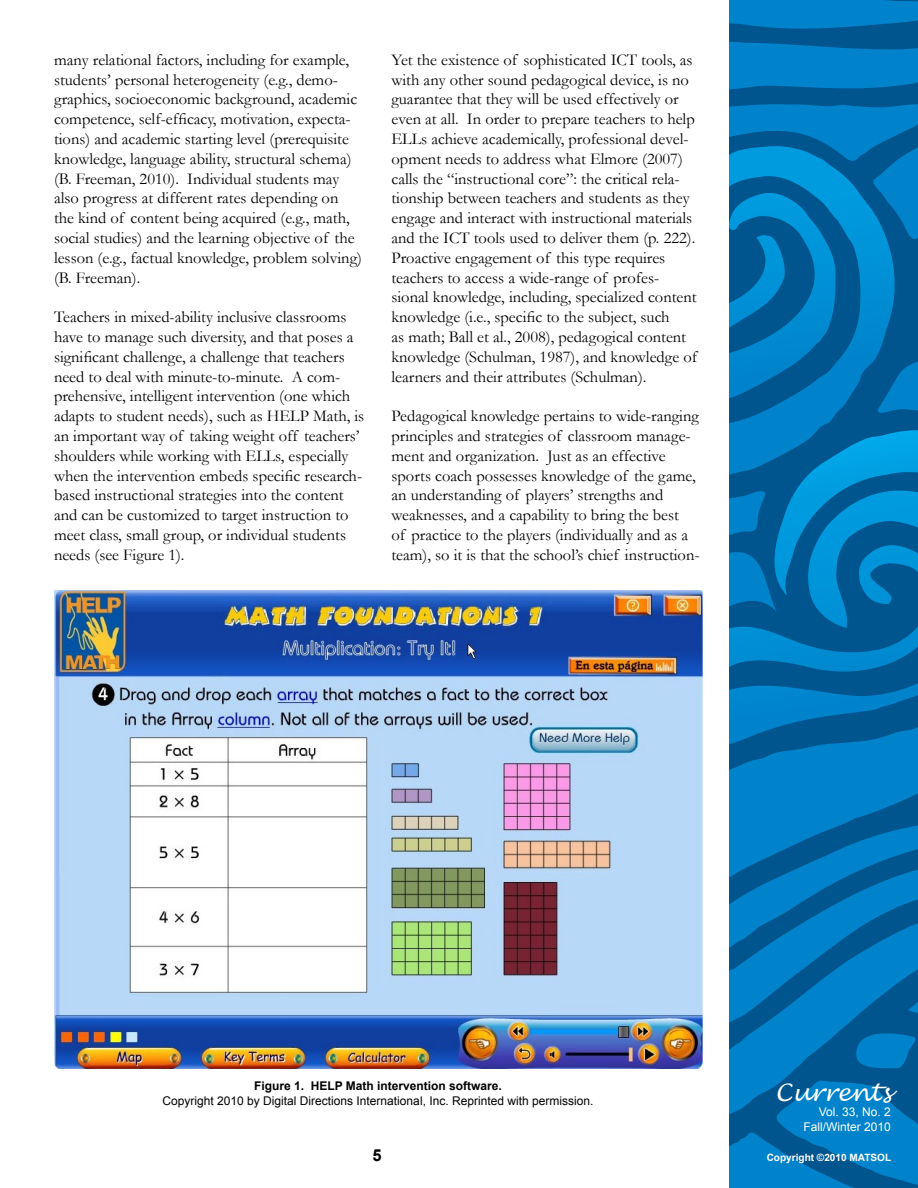
<style>
.page{position:relative;width:918px;height:1188px;background:#fff}
.page>*{position:absolute;margin:0;border:0;box-sizing:border-box;transform-origin:0 0}
.t1{font:italic 24px "Lucida Handwriting";color:#fff}
.t2{font:16.5px/19.8px "Garamond";color:#000}
.t3{font:700 16.5px "Arial";color:#000}
.t4{font:12px "Arial";color:#000}
.t5{font:700 12px "Arial";color:#000}
.t6{font:12px/15px "Arial";color:#fff;text-align:right}
.t7{font:700 10.05px "Arial";color:#fff}
</style>
<div class="page">
<svg style="left:729px;top:0;width:189px;height:1188px;background:#0072b3"></svg>
<img style="left:54px;top:590px;width:648px;height:478px">
<p class="t2" style="left:54px;top:50px;width:309px">many relational factors, including for example, students’ personal heterogeneity (e.g., demo&shy;graphics, socioeconomic background, academic competence, self-efficacy, motivation, expecta&shy;tions) and academic starting level (prerequisite knowledge, language ability, structural schema) (B. Freeman, 2010). Individual students may also progress at different rates depending on the kind of content being acquired (e.g., math, social studies) and the learning objective of the lesson (e.g., factual knowledge, problem solving) (B. Freeman).</p>
<p class="t2" style="left:54px;top:307px;width:312px">Teachers in mixed-ability inclusive classrooms have to manage such diversity, and that poses a significant challenge, a challenge that teachers need to deal with minute-to-minute. A com&shy;prehensive, intelligent intervention (one which adapts to student needs), such as HELP Math, is an important way of taking weight off teachers’ shoulders while working with ELLs, especially when the intervention embeds specific research&shy;based instructional strategies into the content and can be customized to target instruction to meet class, small group, or individual students needs (see Figure 1).</p>
<p class="t2" style="left:392px;top:50px;width:307px">Yet the existence of sophisticated ICT tools, as with any other sound pedagogical device, is no guarantee that they will be used effectively or even at all. In order to prepare teachers to help ELLs achieve academically, professional devel&shy;opment needs to address what Elmore (2007) calls the “instructional core”: the critical rela&shy;tionship between teachers and students as they engage and interact with instructional materials and the ICT tools used to deliver them (p. 222).<br>Proactive engagement of this type requires teachers to access a wide-range of profes&shy;sional knowledge, including, specialized content knowledge (i.e., specific to the subject, such<br>as math; Ball et al., 2008), pedagogical content knowledge (Schulman, 1987), and knowledge of learners and their attributes (Schulman).</p>
<p class="t2" style="left:392px;top:406px;width:310px">Pedagogical knowledge pertains to wide-ranging principles and strategies of classroom manage&shy;ment and organization. Just as an effective sports coach possesses knowledge of the game, an understanding of players’ strengths and weaknesses, and a capability to bring the best<br>of practice to the players (individually and as a team), so it is that the school’s chief instruction-</p>
<p class="t5" style="left:254px;top:1078px;width:249px">Figure 1. HELP Math intervention software.</p>
<p class="t4" style="left:163px;top:1092px;width:432px">Copyright 2010 by Digital Directions International, Inc. Reprinted with permission.</p>
<p class="t3" style="left:373px;top:1144px;width:11px">5</p>
<h1 class="t1" style="left:775px;top:1078px;width:117px">Currents</h1>
<p class="t6" style="left:804px;top:1105px;width:89px">Vol. 33, No. 2<br>Fall/Winter 2010</p>
<p class="t7" style="left:767px;top:1151px;width:126px">Copyright ©2010 MATSOL</p>
</div>
